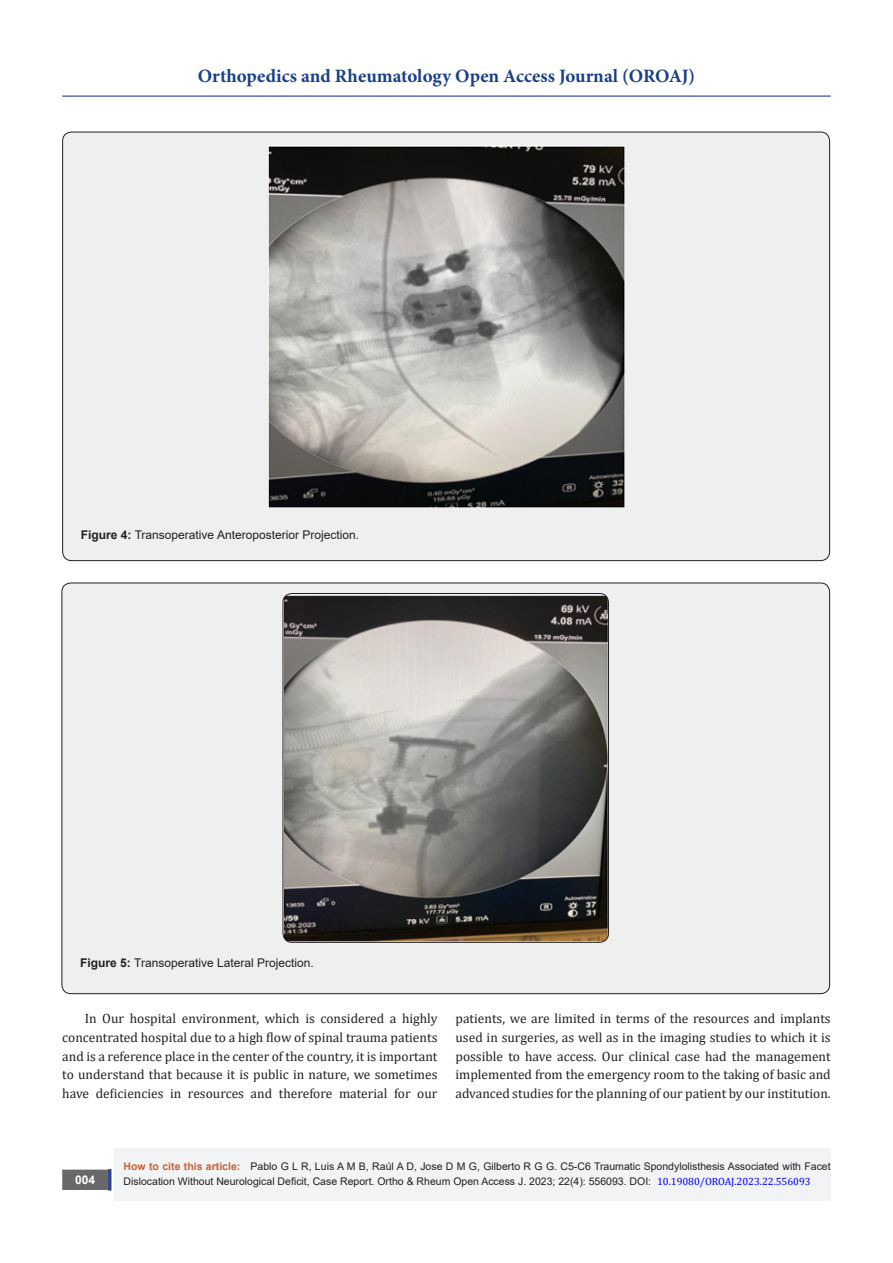
<style>
.page{position:relative;width:893px;height:1263px;background:#fff}
.page>*{position:absolute;margin:0;border:0;box-sizing:border-box;transform-origin:0 0}
.t1{font:700 18.9px "Minion Pro";color:#183f89}
.t2{font:13.5px/18.8px "Cambria";color:#231f20;text-align:justify}
.t3{font:12px "Arial";color:#231f20}
.t4{font:700 12px "Arial";color:#fff}
.t5{font:10.5px "Arial";color:#231f20}
.s1{font-weight:700}
.s2{font-weight:700;color:#ca6035}
.s3{font-family:"Cambria";color:#00f}
</style>
<div class="page">
<div style="left:115px;top:1148px;width:716px;height:52px;background:#f2f3f4"></div>
<div style="left:63px;top:1170px;width:44px;height:19px;background:#68676a"></div>
<div style="left:62px;top:1169px;width:46px;height:21px;border:2px solid #68676a"></div>
<div style="left:108px;top:1169px;width:3px;height:21px;background:#1c6d90;border:2px solid #253f8e"></div>
<hr style="left:62px;top:96px;width:769px;height:1px;background:#253f8e">
<div style="left:63px;top:132px;width:767px;height:429px;background:#efeff0;border-radius:9px"></div>
<img style="left:268px;top:146px;width:357px;height:361px">
<div style="left:62px;top:583px;width:768px;height:411px;background:#efeff0;border-radius:9px"></div>
<img style="left:284px;top:594px;width:324px;height:348px">
<div style="left:283px;top:593px;width:326px;height:350px;border:1px solid #231f20;border-radius:9px"></div>
<h1 class="t1" style="left:198px;top:63px;width:499px">Orthopedics and Rheumatology Open Access Journal (OROAJ)</h1>
<p class="t3" style="left:81px;top:526px;width:280px"><span class="s1">Figure 4:</span> Transoperative Anteroposterior Projection.</p>
<p class="t3" style="left:80px;top:954px;width:235px"><span class="s1">Figure 5:</span> Transoperative Lateral Projection.</p>
<p class="t2" style="left:62px;top:1009px;width:377px;text-indent:22px">In Our hospital environment, which is considered a highly concentrated hospital due to a high flow of spinal trauma patients and is a reference place in the center of the country, it is important to understand that because it is public in nature, we sometimes have deficiencies in resources and therefore material for our</p>
<p class="t2" style="left:455px;top:1009px;width:377px">patients, we are limited in terms of the resources and implants used in surgeries, as well as in the imaging studies to which it is possible to have access. Our clinical case had the management implemented from the emergency room to the taking of basic and advanced studies for the planning of our patient by our institution.</p>
<p class="t5" style="left:124px;top:1159px;width:709px"><span class="s2">How to cite this article:</span> Pablo G L R, Luis A M B, Raúl A D, Jose D M G, Gilberto R G G. C5-C6 Traumatic Spondylolisthesis Associated with Facet</p>
<p class="t4" style="left:75px;top:1171px;width:22px">004</p>
<p class="t5" style="left:124px;top:1174px;width:689px">Dislocation Without Neurological Deficit, Case Report. Ortho &amp; Rheum Open Access J. 2023; 22(4): 556093. DOI: <span class="s3">10.19080/OROAJ.2023.22.556093</span></p>
</div>
